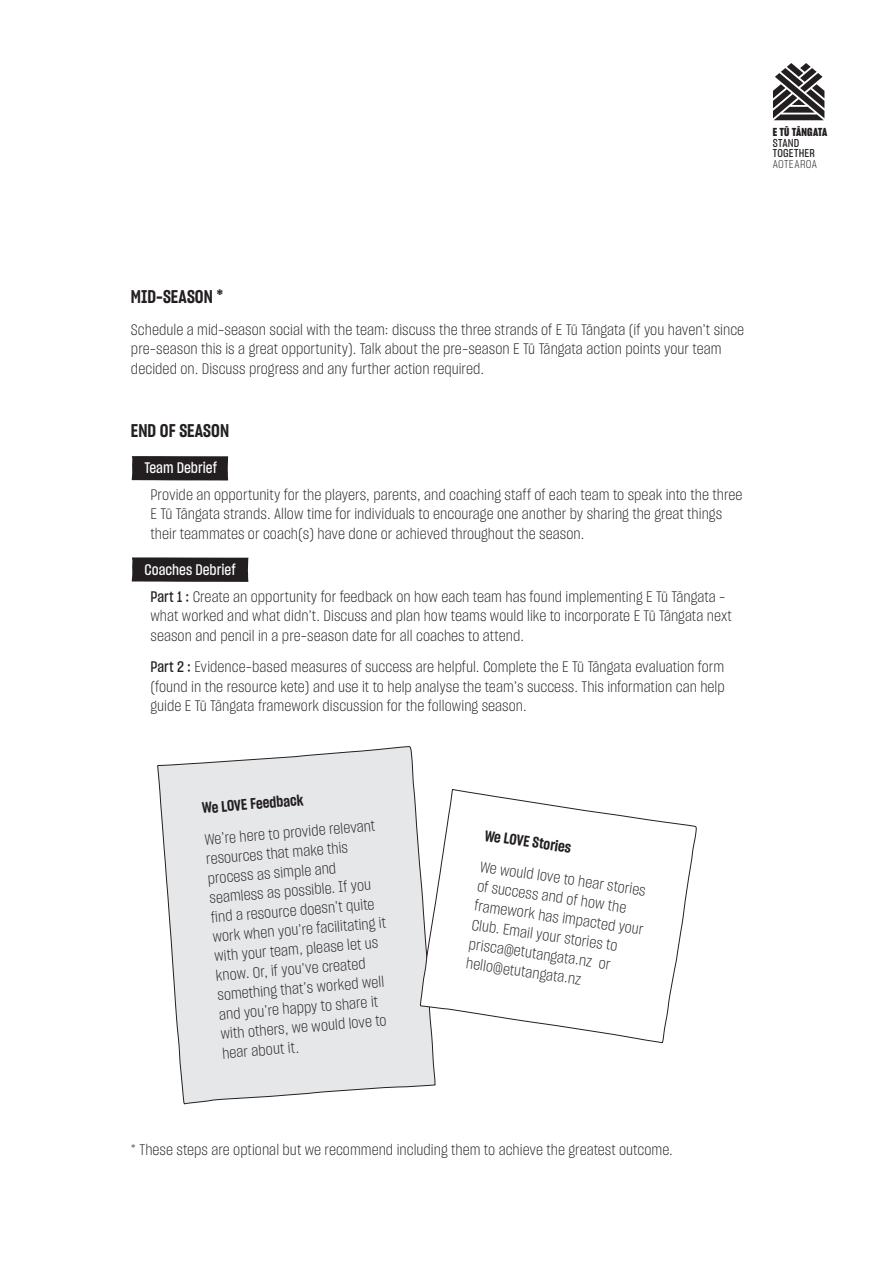
<style>
.page{position:relative;width:893px;height:1263px;background:#fff}
.page>*{position:absolute;margin:0;border:0;box-sizing:border-box;transform-origin:0 0}
.t1{font:18px "Sharp Grotesk Semi Bold 15";color:#231f20}
.t2{font:15px/19.5px "Sharp Grotesk Light 15";color:#231f20}
.t3{font:15px "Sharp Grotesk Semi Bold 15";color:#231f20}
.t4{font:15px "Sharp Grotesk Medium 15";color:#fff}
.t5{font:11.25px/10.5px "Sharp Grotesk Medium 15";letter-spacing:.02em;color:#231f20}
.t6{font:11.25px "Sharp Grotesk Bold 15";letter-spacing:.02em;color:#231f20}
.t7{font:11.25px "Sharp Grotesk Light 15";letter-spacing:.025em;color:#231f20}
.s1{font-family:"Sharp Grotesk Medium 15"}
</style>
<div class="page">
<svg style="left:773px;top:63px;width:51px;height:57px"></svg>
<div style="left:132px;top:456px;width:96px;height:24px;background:#231f20"></div>
<svg style="left:132px;top:557px;width:117px;height:25px;background:#2c2829"></svg>
<svg style="left:157px;top:746px;width:279px;height:359px;background:#e6e7e9"></svg>
<svg style="left:420px;top:789px;width:277px;height:254px"></svg>
<p class="t6" style="left:773px;top:124px;width:56px">E TŪ TĀNGATA</p>
<p class="t5" style="left:773px;top:137px;width:44px">STAND<br>TOGETHER</p>
<p class="t7" style="left:773px;top:156px;width:46px">AOTEAROA</p>
<p class="t1" style="left:131px;top:284px;width:94px">MID-SEASON *</p>
<p class="t2" style="left:131px;top:319px;width:615px">Schedule a mid-season social with the team: discuss the three strands of E Tū Tāngata (if you haven’t since pre-season this is a great opportunity). Talk about the pre-season E Tū Tāngata action points your team decided on. Discuss progress and any further action required.</p>
<p class="t1" style="left:131px;top:418px;width:100px">END OF SEASON</p>
<p class="t4" style="left:145px;top:457px;width:74px">Team Debrief</p>
<p class="t2" style="left:150px;top:484px;width:593px">Provide an opportunity for the players, parents, and coaching staff of each team to speak into the three<br>E Tū Tāngata strands. Allow time for individuals to encourage one another by sharing the great things their teammates or coach(s) have done or achieved throughout the season.</p>
<p class="t4" style="left:145px;top:559px;width:93px">Coaches Debrief</p>
<p class="t2" style="left:150px;top:586px;width:583px"><span class="s1">Part 1 :</span> Create an opportunity for feedback on how each team has found implementing E Tū Tāngata – what worked and what didn’t. Discuss and plan how teams would like to incorporate E Tū Tāngata next season and pencil in a pre-season date for all coaches to attend.</p>
<p class="t2" style="left:150px;top:657px;width:576px;text-align:justify"><span class="s1">Part 2 :</span> Evidence-based measures of success are helpful. Complete the E Tū Tāngata evaluation form (found in the resource kete) and use it to help analyse the team’s success. This information can help guide E Tū Tāngata framework discussion for the following season.</p>
<p class="t3" style="left:201px;top:798px;width:103px;rotate:-5deg">We LOVE Feedback</p>
<p class="t2" style="left:203px;top:829px;width:176px;rotate:-5deg">We’re here to provide relevant resources that make this process as simple and seamless as possible. If you find a resource doesn’t quite work when you’re facilitating it with your team, please let us know. Or, if you’ve created something that’s worked well and you’re happy to share it with others, we would love to hear about it.</p>
<p class="t3" style="left:486px;top:825px;width:89px;rotate:8deg">We LOVE Stories</p>
<p class="t2" style="left:481px;top:856px;width:172px;rotate:8deg">We would love to hear stories of success and of how the framework has impacted your<br>Club. Email your stories to prisca@etutangata.nz or hello@etutangata.nz</p>
<p class="t2" style="left:131px;top:1139px;width:543px">* These steps are optional but we recommend including them to achieve the greatest outcome.</p>
</div>
